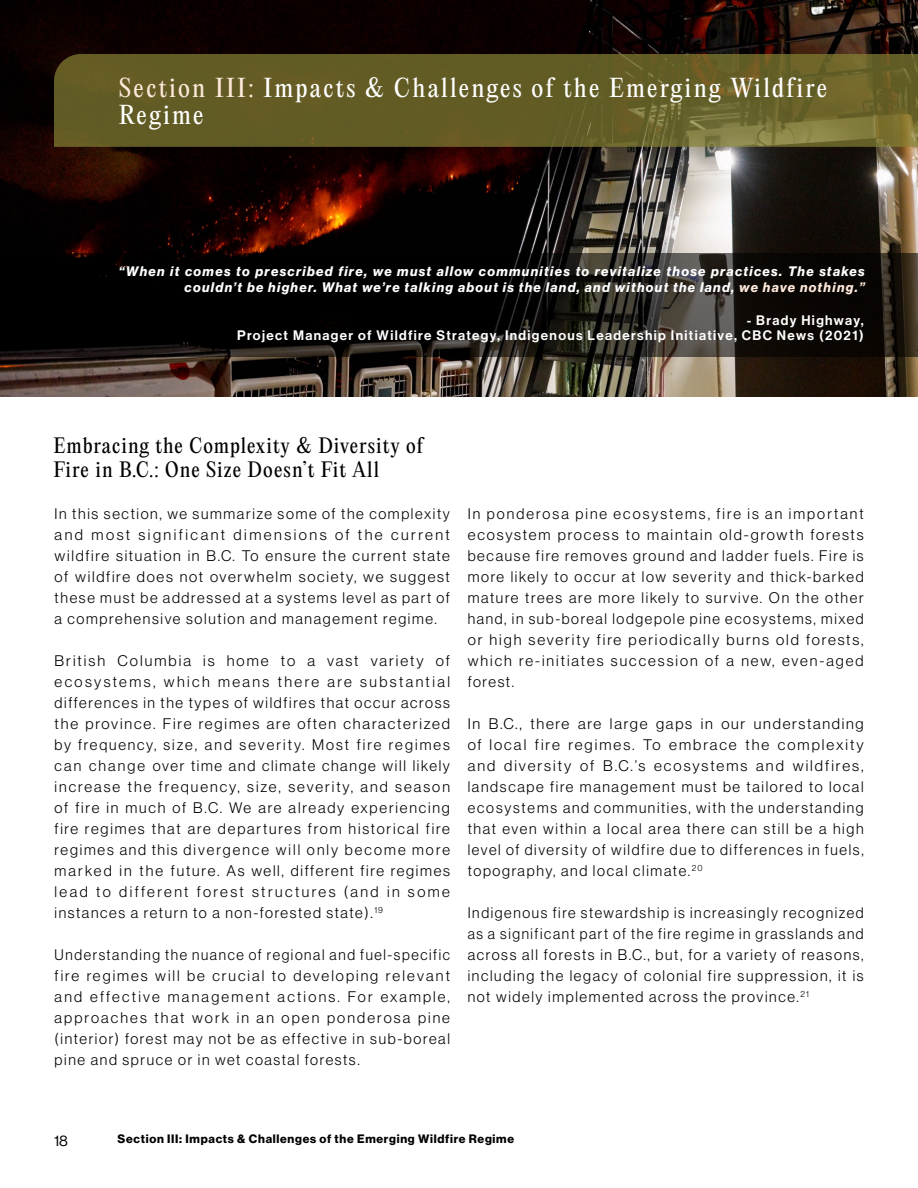
<style>
.page{position:relative;width:918px;height:1188px;background:#fff}
.page>*{position:absolute;margin:0;border:0;box-sizing:border-box;transform-origin:0 0}
.t1{font:24px/27px "PP Editorial New";letter-spacing:.095em;color:#fff}
.t2{font:19.5px/23.4px "PP Editorial New";letter-spacing:.05em;color:#000}
.t3{font:15px/21px "N Haas Grotesk DS Pro 45 Lt";letter-spacing:.11em;color:#000;text-align:justify}
.t4{font:15px "N Haas Grotesk DS Pro 55 Rg";color:#000}
.t5{font:13.5px/16.5px "N Haas Grotesk DS Pro 76 Bd It";letter-spacing:.1em;color:#fff;text-align:right}
.t6{font:13.5px/15px "N Haas Grotesk DS Pro 65 Md";letter-spacing:.1em;color:#fff;text-align:right}
.t7{font:12px "N Haas Grotesk DS Pro 75 Bd";letter-spacing:.06em;color:#000}
.s1{color:#fee9da}
</style>
<div class="page">
<img style="left:0;top:0;width:918px;height:397px">
<svg style="left:54px;top:54px;width:864px;height:93px;background:#665f27"></svg>
<svg style="left:0;top:253px;width:918px;height:104px;background:#110f0d"></svg>
<h1 class="t1" style="left:119px;top:74px;width:710px"><span class="s1">Section III:</span> Impacts &amp; Challenges of the Emerging Wildfire<br>Regime</h1>
<p class="t5" style="left:119px;top:263px;width:748px">“When it comes to prescribed fire, we must allow communities to revitalize those practices. The stakes couldn’t be higher. What we’re talking about is the land, and without the land, <span class="s1">we have nothing.”</span></p>
<p class="t6" style="left:237px;top:313px;width:628px">- Brady Highway,<br>Project Manager of Wildfire Strategy, Indigenous Leadership Initiative, CBC News (2021)</p>
<h2 class="t2" style="left:54px;top:434px;width:371px">Embracing the Complexity &amp; Diversity of<br>Fire in B.C.: One Size Doesn’t Fit All</h2>
<p class="t3" style="left:55px;top:504px;width:397px">In this section, we summarize some of the complexity and most significant dimensions of the current wildfire situation in B.C. To ensure the current state of wildfire does not overwhelm society, we suggest these must be addressed at a systems level as part of a comprehensive solution and management regime.</p>
<p class="t3" style="left:55px;top:651px;width:397px">British Columbia is home to a vast variety of ecosystems, which means there are substantial differences in the types of wildfires that occur across the province. Fire regimes are often characterized by frequency, size, and severity. Most fire regimes can change over time and climate change will likely increase the frequency, size, severity, and season of fire in much of B.C. We are already experiencing fire regimes that are departures from historical fire regimes and this divergence will only become more marked in the future. As well, different fire regimes lead to different forest structures (and in some instances a return to a non-forested state).<sup>19</sup></p>
<p class="t3" style="left:55px;top:945px;width:397px">Understanding the nuance of regional and fuel-specific fire regimes will be crucial to developing relevant and effective management actions. For example, approaches that work in an open ponderosa pine (interior) forest may not be as effective in sub-boreal pine and spruce or in wet coastal forests.</p>
<p class="t3" style="left:468px;top:504px;width:398px">In ponderosa pine ecosystems, fire is an important ecosystem process to maintain old-growth forests because fire removes ground and ladder fuels. Fire is more likely to occur at low severity and thick-barked mature trees are more likely to survive. On the other hand, in sub-boreal lodgepole pine ecosystems, mixed or high severity fire periodically burns old forests, which re-initiates succession of a new, even-aged forest.</p>
<p class="t3" style="left:468px;top:714px;width:398px">In B.C., there are large gaps in our understanding of local fire regimes. To embrace the complexity and diversity of B.C.’s ecosystems and wildfires, landscape fire management must be tailored to local ecosystems and communities, with the understanding that even within a local area there can still be a high level of diversity of wildfire due to differences in fuels, topography, and local climate.<sup>20</sup></p>
<p class="t3" style="left:468px;top:903px;width:398px">Indigenous fire stewardship is increasingly recognized as a significant part of the fire regime in grasslands and across all forests in B.C., but, for a variety of reasons, including the legacy of colonial fire suppression, it is not widely implemented across the province.<sup>21</sup></p>
<p class="t4" style="left:54px;top:1132px;width:15px">18</p>
<p class="t7" style="left:118px;top:1132px;width:398px">Section III: Impacts &amp; Challenges of the Emerging Wildfire Regime</p>
</div>
